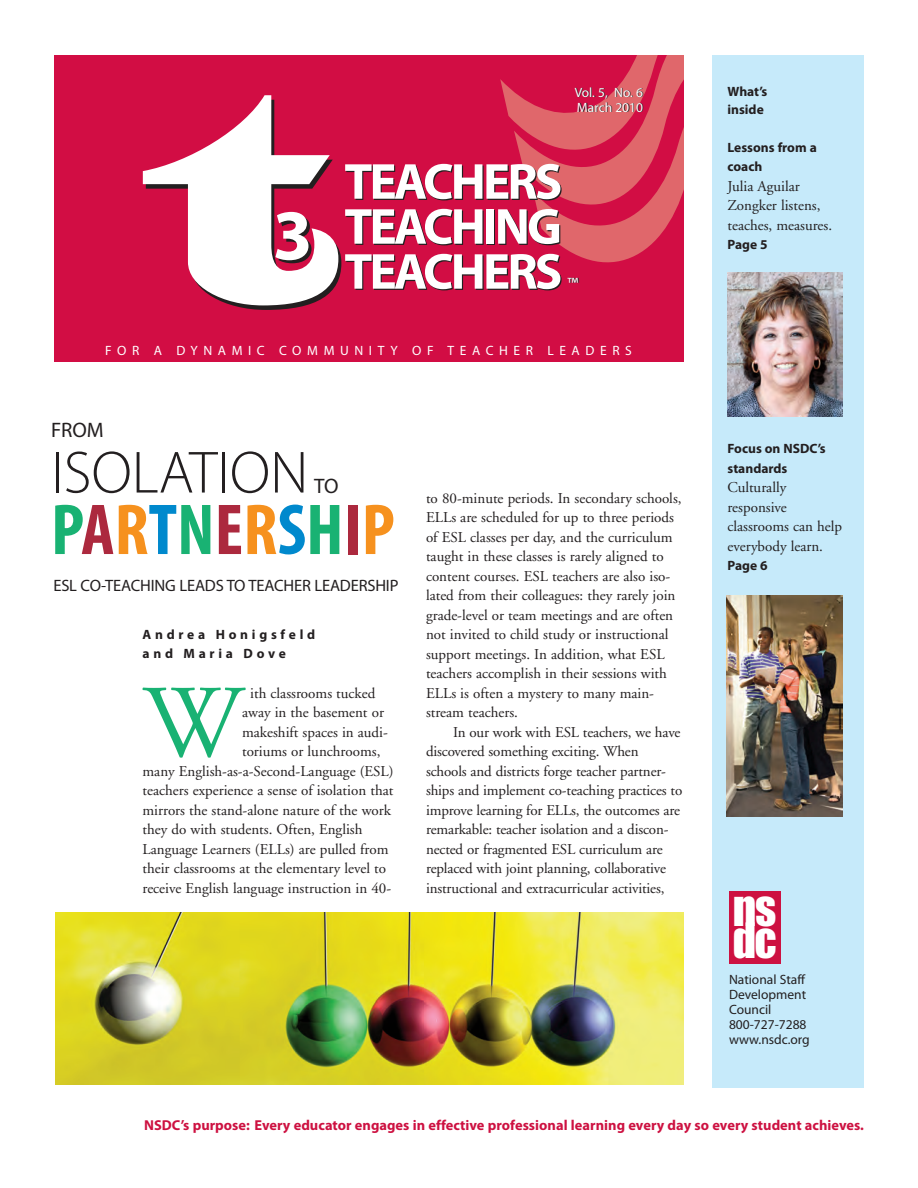
<style>
.page{position:relative;width:918px;height:1188px;background:#fff}
.page>*{position:absolute;margin:0;border:0;box-sizing:border-box;transform-origin:0 0}
.t1{font:300px "Latin Wide";color:#fff}
.t2{font:103.2px "Adobe Garamond";color:#19b273}
.t3{font:700 condensed 72.75px "Myriad Pro";color:#19b273}
.t4{font:700 72px "Myriad Pro";color:#fff}
.t5{font:300 60px "Myriad Pro";color:#231f20}
.t6{font:700 51px/45px "Myriad Pro";letter-spacing:-.055em;color:#fff;text-align:justify}
.t7{font:45px "Impact";color:#fff}
.t8{font:21px "Myriad Pro";color:#231f20}
.t9{font:18px "Myriad Pro";color:#231f20}
.t10{font:16.5px "Myriad Pro";letter-spacing:-.01em;color:#231f20}
.t11{font:15px/19.5px "Adobe Garamond";color:#231f20}
.t12{font:700 14.4px "Myriad Pro";letter-spacing:.005em;color:#cd1141}
.t13{font:700 13.5px/19.5px "Myriad Pro";color:#231f20}
.t14{font:13.5px/15px "Myriad Pro";color:#231f20}
.t15{font:13.5px "Myriad Pro";letter-spacing:.415em;color:#fff}
.t16{font:700 13.5px/19.5px "Myriad Pro";letter-spacing:.275em;color:#231f20}
.t17{font:13.5px/15px "Myriad Pro";color:#fff}
.s1{color:#ac293e}
.s2{color:#f6911e}
.s3{color:#0089cd}
</style>
<div class="page">
<div style="left:713px;top:55px;width:151px;height:1033px;background:#c6eafa"></div>
<div style="left:54px;top:56px;width:630px;height:306px;background:#d20d44"></div>
<svg style="left:500px;top:56px;width:184px;height:207px"></svg>
<div style="left:729px;top:891px;width:51px;height:73px;background:#cd1141"></div>
<img style="left:728px;top:272px;width:114px;height:144px">
<img style="left:727px;top:596px;width:115px;height:220px">
<img style="left:56px;top:912px;width:628px;height:173px">
<h1 class="t1" style="left:152px;top:20px;width:192px">t</h1>
<h3 class="t6" style="left:344px;top:163px;width:219px">TEACHERS TEACHING TEACHERS</h3>
<h3 class="t4" style="left:273px;top:208px;width:41px">3</h3>
<p class="t17" style="left:575px;top:86px;width:70px">Vol. 5, No. 6<br>March 2010</p>
<p class="t9" style="left:568px;top:277px;width:13px">™</p>
<p class="t15" style="left:105px;top:346px;width:528px">FOR A DYNAMIC COMMUNITY OF TEACHER LEADERS</p>
<h3 class="t8" style="left:51px;top:422px;width:54px">FROM</h3>
<h3 class="t5" style="left:51px;top:450px;width:259px">ISOLATION</h3>
<h3 class="t8" style="left:314px;top:478px;width:26px">TO</h3>
<h3 class="t3" style="left:51px;top:504px;width:345px">P<span class="s1">A</span><span class="s2">R</span><span class="s3">T</span>N<span class="s1">E</span><span class="s2">R</span><span class="s3">S</span>H<span class="s1">I</span><span class="s2">P</span></h3>
<p class="t10" style="left:53px;top:580px;width:347px">ESL CO-TEACHING LEADS TO TEACHER LEADERSHIP</p>
<p class="t16" style="left:142px;top:626px;width:174px">Andrea Honigsfeld and Maria Dove</p>
<h2 class="t2" style="left:143px;top:682px;width:101px">W</h2>
<p class="t11" style="left:250px;top:684px;width:127px">ith classrooms tucked</p>
<p class="t11" style="left:242px;top:704px;width:143px">away in the basement or</p>
<p class="t11" style="left:242px;top:723px;width:147px">makeshift spaces in audi-</p>
<p class="t11" style="left:242px;top:743px;width:140px">toriums or lunchrooms,</p>
<p class="t11" style="left:143px;top:762px;width:253px">many English-as-a-Second-Language (ESL)</p>
<p class="t11" style="left:143px;top:782px;width:252px">teachers experience a sense of isolation that</p>
<p class="t11" style="left:143px;top:801px;width:250px">mirrors the stand-alone nature of the work</p>
<p class="t11" style="left:143px;top:821px;width:221px">they do with students. Often, English</p>
<p class="t11" style="left:143px;top:840px;width:248px">Language Learners (ELLs) are pulled from</p>
<p class="t11" style="left:143px;top:860px;width:245px">their classrooms at the elementary level to</p>
<p class="t11" style="left:143px;top:879px;width:250px">receive English language instruction in 40-</p>
<p class="t11" style="left:426px;top:489px;width:257px">to 80-minute periods. In secondary schools, ELLs are scheduled for up to three periods of ESL classes per day, and the curriculum taught in these classes is rarely aligned to content courses. ESL teachers are also iso&shy;lated from their colleagues: they rarely join grade-level or team meetings and are often not invited to child study or instructional support meetings. In addition, what ESL teachers accomplish in their sessions with ELLs is often a mystery to many main&shy;stream teachers.</p>
<p class="t11" style="left:426px;top:723px;width:258px;text-indent:27px">In our work with ESL teachers, we have discovered something exciting. When schools and districts forge teacher partner&shy;ships and implement co-teaching practices to improve learning for ELLs, the outcomes are remarkable: teacher isolation and a discon&shy;nected or fragmented ESL curriculum are replaced with joint planning, collaborative instructional and extracurricular activities,</p>
<p class="t13" style="left:727px;top:84px;width:42px;line-height:18px">What’s inside</p>
<p class="t13" style="left:727px;top:138px;width:91px">Lessons from a coach</p>
<p class="t11" style="left:728px;top:178px;width:106px">Julia Aguilar<br>Zongker listens, teaches, measures.</p>
<p class="t13" style="left:728px;top:236px;width:42px">Page 5</p>
<p class="t13" style="left:728px;top:440px;width:100px">Focus on NSDC’s standards</p>
<p class="t11" style="left:728px;top:479px;width:116px">Culturally responsive classrooms can help everybody learn.</p>
<p class="t13" style="left:728px;top:557px;width:42px">Page 6</p>
<h3 class="t7" style="left:733px;top:884px;width:45px">ns</h3>
<h3 class="t7" style="left:733px;top:916px;width:45px">dc</h3>
<p class="t14" style="left:729px;top:973px;width:82px">National Staff<br>Development<br>Council<br>800-727-7288 www.nsdc.org</p>
<p class="t12" style="left:144px;top:1120px;width:721px">NSDC’s purpose: Every educator engages in effective professional learning every day so every student achieves.</p>
</div>
